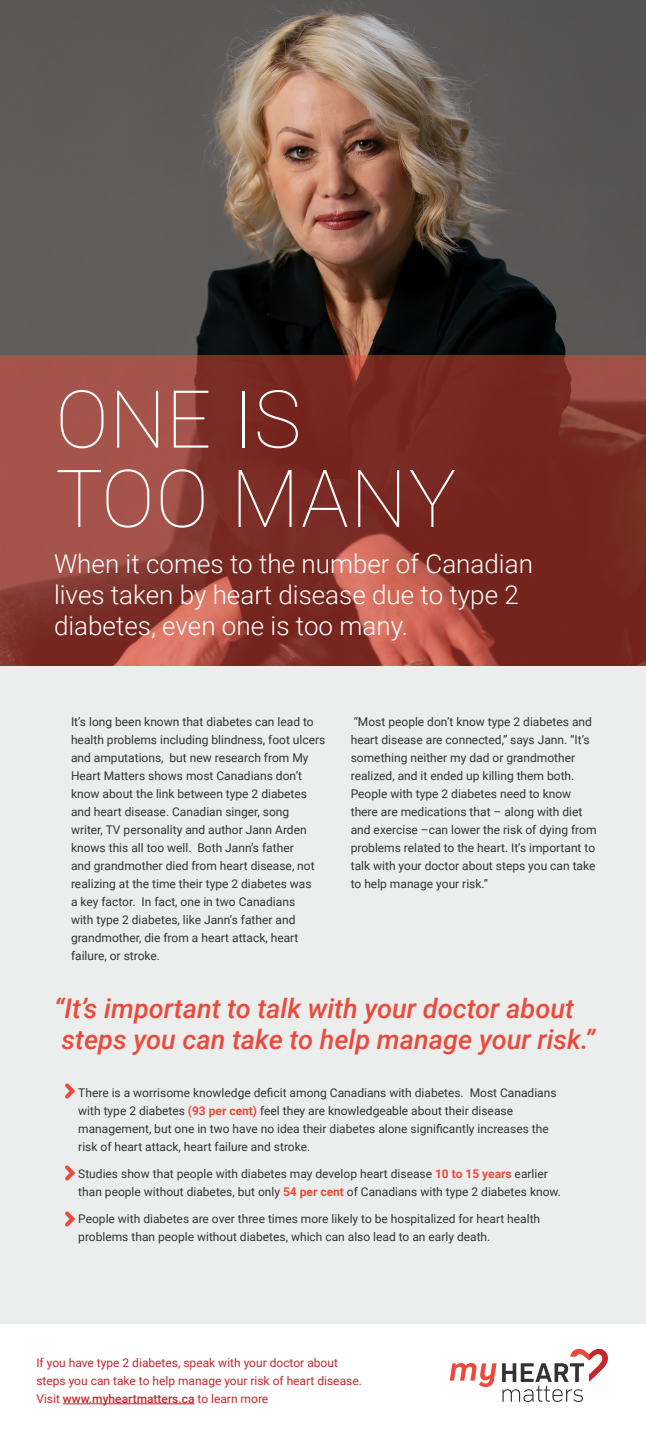
<style>
.page{position:relative;width:646px;height:1440px;background:#fff}
.page>*{position:absolute;margin:0;border:0;box-sizing:border-box;transform-origin:0 0}
.t1{font:100 80px/79.3px "Roboto";letter-spacing:.01em;color:#fff}
.t2{font:italic 500 27px/31.7px "Roboto";color:#eb4a3b}
.t3{font:300 26px/31.2px "Roboto";color:#fff}
.t4{font:12px/18px "Roboto";color:#333}
.t5{font:12px/18px "Roboto";color:#c7262e}
.s1{font-weight:700;color:#eb4a3b}
.s2{font-weight:500}
</style>
<div class="page">
<div style="left:0;top:666px;width:646px;height:657px;background:#eceded"></div>
<img style="left:0;top:0;width:646px;height:355px">
<svg style="left:0;top:355px;width:646px;height:311px;background:#8a3830"></svg>
<hr style="left:63px;top:1404px;width:132px;height:1px;background:#c7262e">
<svg style="left:502px;top:1348px;width:106px;height:54px"></svg>
<svg style="left:450px;top:1363px;width:46px;height:24px"></svg>
<svg style="left:65px;top:1083px;width:10px;height:16px"></svg>
<svg style="left:65px;top:1165px;width:10px;height:16px"></svg>
<svg style="left:65px;top:1211px;width:10px;height:16px"></svg>
<p class="t1" style="left:55px;top:377px;width:402px">ONE IS<br>TOO MANY</p>
<p class="t3" style="left:54px;top:547px;width:480px">When it comes to the number of Canadian lives taken by heart disease due to type 2 diabetes, even one is too many.</p>
<p class="t4" style="left:71px;top:713px;width:256px">It’s long been known that diabetes can lead to health problems including blindness, foot ulcers and amputations, but new research from My Heart Matters shows most Canadians don’t know about the link between type 2 diabetes and heart disease. Canadian singer, song<br>writer, TV personality and author Jann Arden knows this all too well. Both Jann’s father<br>and grandmother died from heart disease, not realizing at the time their type 2 diabetes was<br>a key factor. In fact, one in two Canadians<br>with type 2 diabetes, like Jann’s father and grandmother, die from a heart attack, heart failure, or stroke.</p>
<p class="t4" style="left:351px;top:713px;width:247px">“Most people don’t know type 2 diabetes and heart disease are connected,” says Jann. “It’s something neither my dad or grandmother realized, and it ended up killing them both.<br>People with type 2 diabetes need to know there are medications that – along with diet and exercise –can lower the risk of dying from problems related to the heart. It’s important to talk with your doctor about steps you can take to help manage your risk.”</p>
<p class="t2" style="left:54px;top:991px;width:542px">“It’s important to talk with your doctor about steps you can take to help manage your risk.”</p>
<p class="t4" style="left:78px;top:1083px;width:480px;text-indent:-9px">• There is a worrisome knowledge deficit among Canadians with diabetes. Most Canadians with type 2 diabetes <span class="s1">(93 per cent)</span> feel they are knowledgeable about their disease management, but one in two have no idea their diabetes alone significantly increases the risk of heart attack, heart failure and stroke.</p>
<p class="t4" style="left:78px;top:1164px;width:484px;text-indent:-9px">• Studies show that people with diabetes may develop heart disease <span class="s1">10 to 15 years</span> earlier than people without diabetes, but only <span class="s1">54 per cent</span> of Canadians with type 2 diabetes know.</p>
<p class="t4" style="left:78px;top:1209px;width:463px;text-indent:-9px">• People with diabetes are over three times more likely to be hospitalized for heart health problems than people without diabetes, which can also lead to an early death.</p>
<p class="t5" style="left:36px;top:1353px;width:327px">If you have type 2 diabetes, speak with your doctor about steps you can take to help manage your risk of heart disease.<br>Visit <span class="s2">www.myheartmatters.ca</span> to learn more</p>
</div>
